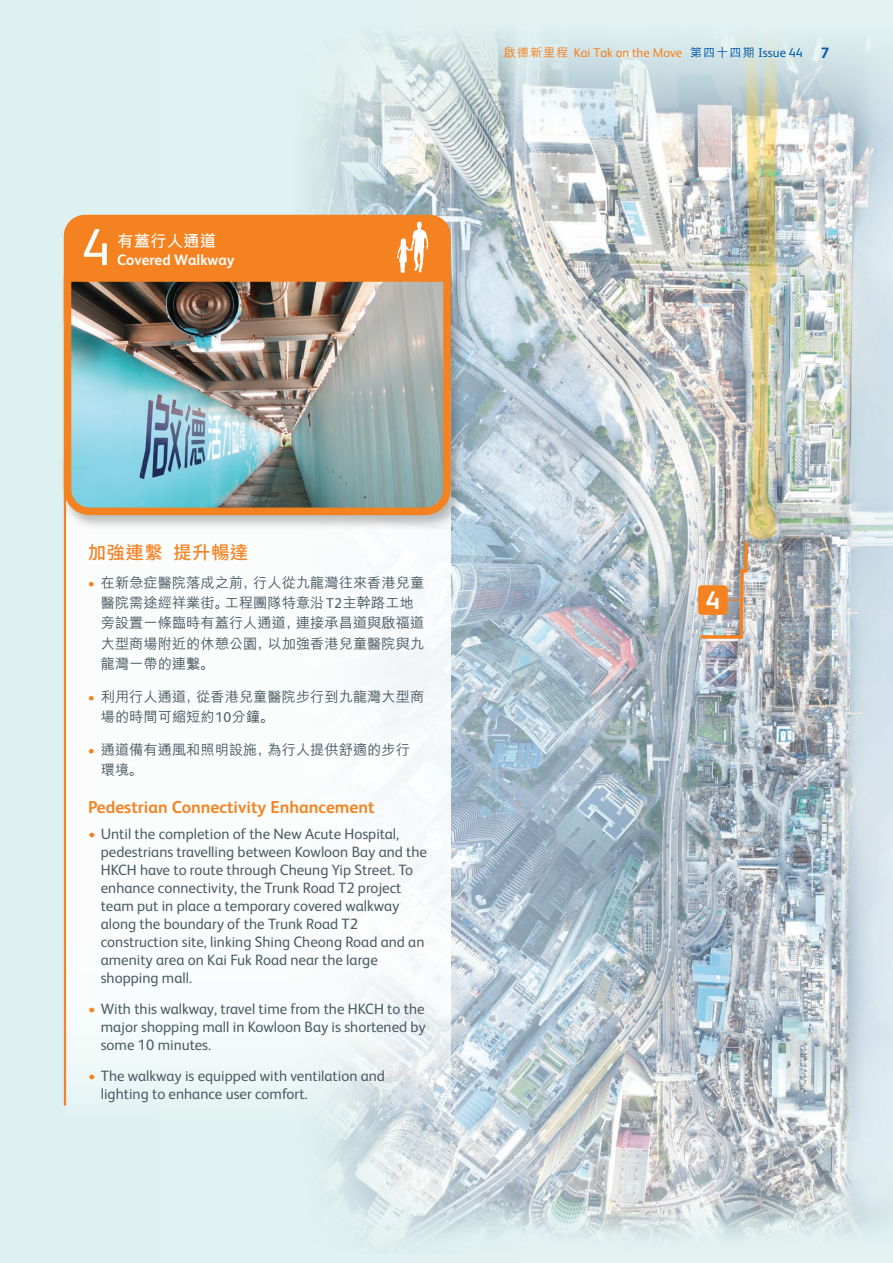
<style>
.page{position:relative;width:893px;height:1263px;background:#def1f1}
.page>*{position:absolute;margin:0;border:0;box-sizing:border-box;transform-origin:0 0}
.t1{font:52.5px "FS Albert";color:#fff}
.t2{font:700 25.5px "FS Albert";color:#fff}
.chi___Subhead___1{font:500 18px "Source Han Sans HK";letter-spacing:.05em;color:#f58220}
.eng___Subhead___1{font:700 17.25px "FS Albert";color:#f58220}
.t3{font:700 16.5px "M Hei HK";color:#fff}
.eng___Body___1{font:15px/18px "FS Albert";color:#4c5c65}
.t4{font:700 15px "FS Albert";color:#fff}
.chi___Body___1{font:500 14.25px/20.2px "M Hei HK";color:#4c5c65}
.t5{font:12.75px "FS Albert";color:#f58220}
.s1{font-family:"M Hei HK";font-weight:500;font-size:12px}
.s2{font-family:"M Hei HK";font-weight:500;font-size:12px;color:#015aaa}
.s3{color:#015aaa}
.s4{font-weight:700;font-size:15px;color:#015aaa}
.s5{font-family:"FS Albert";font-weight:400;color:#f58220}
.s6{font-family:"M Hei HK Format"}
.s7{font-family:"FS Albert";font-weight:400}
.s8{color:#f58220}
</style>
<div class="page">
<img style="left:274px;top:34px;width:619px;height:1204px">
<svg style="left:697px;top:539px;width:53px;height:101px;background:#ceb39c"></svg>
<div style="left:64px;top:392px;width:387px;height:743px;background:#fff"></div>
<div style="left:60px;top:272px;width:405px;height:259px;background:#231f20;opacity:.3"></div>
<img style="left:60px;top:271px;width:394px;height:248px">
<svg style="left:64px;top:215px;width:387px;height:109px;background:#c67b3c"></svg>
<hr style="left:64px;top:460px;width:2px;height:646px;background:#f58220">
<h1 class="t1" style="left:82px;top:212px;width:30px">4</h1>
<p class="t3" style="left:117px;top:229px;width:101px">有蓋行人通道</p>
<p class="t4" style="left:117px;top:250px;width:119px">Covered Walkway</p>
<p class="t5" style="left:504px;top:45px;width:327px"><span class="s1">啟德新里程</span> Kai Tak on the Move <span class="s2">第四十四期</span> <span class="s3">Issue 44</span> <span class="s4">7</span></p>
<p class="chi___Subhead___1" style="left:88px;top:542px;width:162px">加強連繫 提升暢達</p>
<p class="chi___Body___1" style="left:101px;top:571px;width:325px;text-indent:-13px"><span class="s5">•</span> 在新急症醫院落成之前<span class="s6">，</span>行人從九龍灣往來香港兒童醫院需途經祥業街<span class="s6">。</span>工程團隊特意沿<span class="s7">T2</span>主幹路工地旁設置一條臨時有蓋行人通道<span class="s6">，</span>連接承昌道與啟福道大型商場附近的休憩公園<span class="s6">，</span>以加強香港兒童醫院與九龍灣一帶的連繫<span class="s6">。</span></p>
<p class="chi___Body___1" style="left:101px;top:685px;width:325px;text-indent:-13px"><span class="s5">•</span> 利用行人通道<span class="s6">，</span>從香港兒童醫院步行到九龍灣大型商場的時間可縮短約<span class="s7">10</span>分鐘<span class="s6">。</span></p>
<p class="chi___Body___1" style="left:101px;top:738px;width:311px;text-indent:-13px"><span class="s5">•</span> 通道備有通風和照明設施<span class="s6">，</span>為行人提供舒適的步行環境<span class="s6">。</span></p>
<p class="eng___Subhead___1" style="left:88px;top:795px;width:288px">Pedestrian Connectivity Enhancement</p>
<p class="eng___Body___1" style="left:101px;top:824px;width:328px;text-indent:-13px"><span class="s8">•</span> Until the completion of the New Acute Hospital, pedestrians travelling between Kowloon Bay and the HKCH have to route through Cheung Yip Street. To enhance connectivity, the Trunk Road T2 project team put in place a temporary covered walkway along the boundary of the Trunk Road T2 construction site, linking Shing Cheong Road and an amenity area on Kai Fuk Road near the large shopping mall.</p>
<p class="eng___Body___1" style="left:101px;top:999px;width:326px;text-align:justify;text-indent:-13px"><span class="s8">•</span> With this walkway, travel time from the HKCH to the major shopping mall in Kowloon Bay is shortened by some 10 minutes.</p>
<p class="eng___Body___1" style="left:101px;top:1066px;width:286px;text-indent:-13px"><span class="s8">•</span> The walkway is equipped with ventilation and lighting to enhance user comfort.</p>
<h2 class="t2" style="left:706px;top:583px;width:16px">4</h2>
</div>
